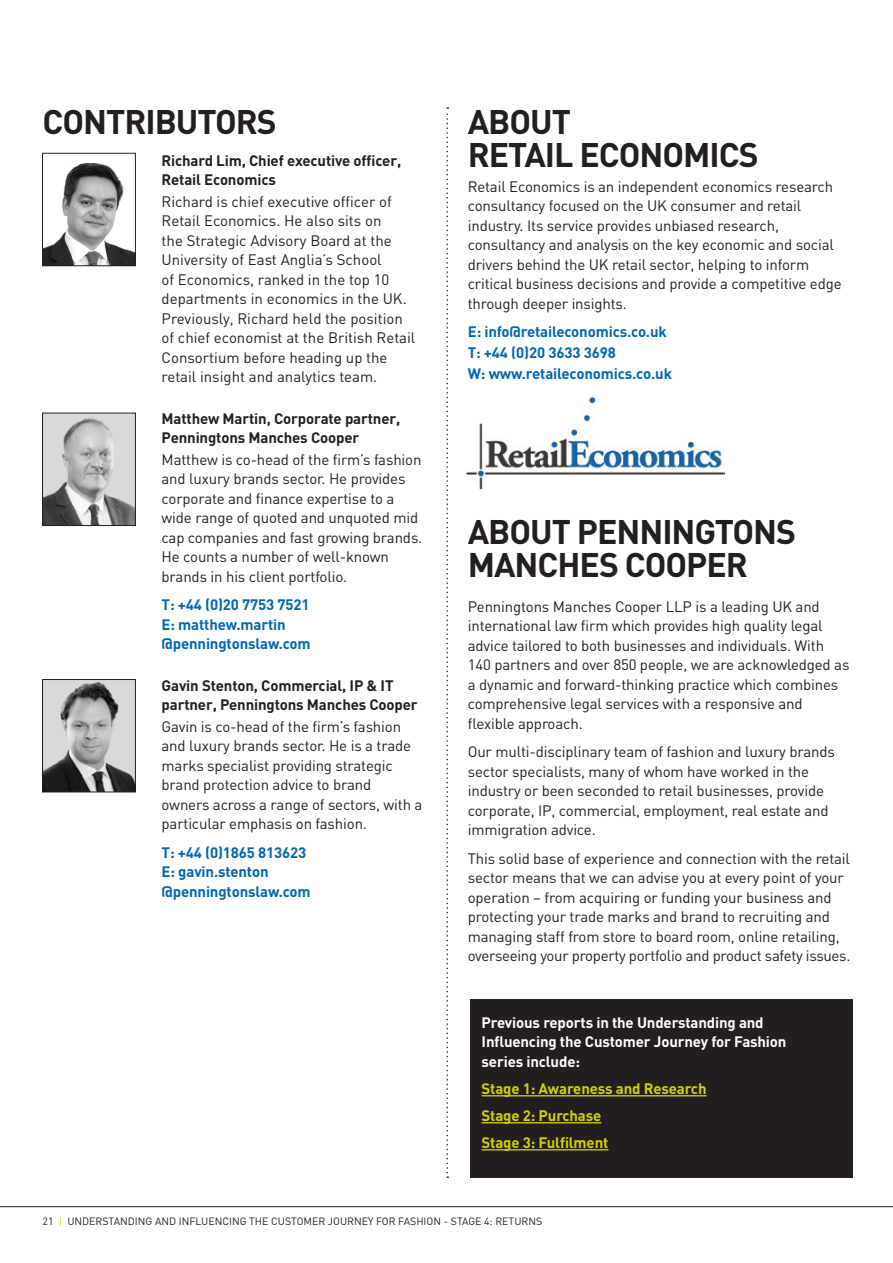
<style>
.page{position:relative;width:893px;height:1263px;background:#fff}
.page>*{position:absolute;margin:0;border:0;box-sizing:border-box;transform-origin:0 0}
.big_heading{font:700 33.75px/33px "DIN";letter-spacing:-.03em;color:#231f20}
.body_text{font:15px/19.5px "DIN";letter-spacing:-.01em;color:#231f20}
.body_text-2{font:700 15px/19.5px "DIN";letter-spacing:-.01em;color:#0166b3}
.body_text-3{font:700 15px/19.5px "DIN";letter-spacing:-.01em;color:#231f20}
.body_text-4{font:700 15px/19.5px "DIN";letter-spacing:-.01em;color:#fff}
.body_text-5{font:700 15px "DIN";letter-spacing:-.01em;color:#cfd400}
.t1{font:10.5px "DIN";color:#231f20}
.s1{color:#cfd400}
</style>
<div class="page">
<svg style="left:446px;top:107px;width:2px;height:1071px"></svg>
<img style="left:44px;top:415px;width:90px;height:109px">
<div style="left:42px;top:413px;width:94px;height:113px;border:1px solid #231f20"></div>
<img style="left:44px;top:162px;width:90px;height:102px">
<div style="left:42px;top:153px;width:94px;height:113px;border:1px solid #231f20"></div>
<img style="left:44px;top:681px;width:90px;height:109px">
<div style="left:42px;top:679px;width:94px;height:113px;border:1px solid #231f20"></div>
<img style="left:466px;top:396px;width:258px;height:93px">
<div style="left:470px;top:999px;width:383px;height:179px;background:#231f20"></div>
<hr style="left:482px;top:1095px;width:225px;height:1px;background:#cfd400">
<hr style="left:482px;top:1122px;width:119px;height:1px;background:#cfd400">
<hr style="left:482px;top:1149px;width:126px;height:1px;background:#cfd400">
<hr style="left:0;top:1206px;width:893px;height:1px;background:#231f20">
<p class="big_heading" style="left:43px;top:104px;width:236px">CONTRIBUTORS</p>
<p class="body_text-3" style="left:162px;top:150px;width:241px">Richard Lim, Chief executive officer,<br>Retail Economics</p>
<p class="body_text" style="left:162px;top:191px;width:255px">Richard is chief executive officer of Retail Economics. He also sits on<br>the Strategic Advisory Board at the University of East Anglia’s School<br>of Economics, ranked in the top 10 departments in economics in the UK.<br>Previously, Richard held the position of chief economist at the British Retail Consortium before heading up the retail insight and analytics team.</p>
<p class="body_text-3" style="left:162px;top:408px;width:240px">Matthew Martin, Corporate partner,<br>Penningtons Manches Cooper</p>
<p class="body_text" style="left:162px;top:449px;width:262px">Matthew is co-head of the firm’s fashion and luxury brands sector. He provides corporate and finance expertise to a wide range of quoted and unquoted mid cap companies and fast growing brands.<br>He counts a number of well-known brands in his client portfolio.</p>
<p class="body_text-2" style="left:162px;top:594px;width:151px">T: +44 (0)20 7753 7521<br>E: matthew.martin @penningtonslaw.com</p>
<p class="body_text-3" style="left:162px;top:675px;width:258px">Gavin Stenton, Commercial, IP &amp; IT partner, Penningtons Manches Cooper</p>
<p class="body_text" style="left:162px;top:716px;width:262px">Gavin is co-head of the firm’s fashion and luxury brands sector. He is a trade marks specialist providing strategic brand protection advice to brand owners across a range of sectors, with a particular emphasis on fashion.</p>
<p class="body_text-2" style="left:162px;top:842px;width:151px">T: +44 (0)1865 813623<br>E: gavin.stenton @penningtonslaw.com</p>
<p class="big_heading" style="left:468px;top:104px;width:292px">ABOUT<br>RETAIL ECONOMICS</p>
<p class="body_text" style="left:468px;top:176px;width:375px">Retail Economics is an independent economics research consultancy focused on the UK consumer and retail industry. Its service provides unbiased research, consultancy and analysis on the key economic and social drivers behind the UK retail sector, helping to inform critical business decisions and provide a competitive edge through deeper insights.</p>
<p class="body_text-2" style="left:468px;top:322px;width:201px">E: info@retaileconomics.co.uk</p>
<p class="body_text-2" style="left:468px;top:343px;width:150px">T: +44 (0)20 3633 3698</p>
<p class="body_text-2" style="left:468px;top:364px;width:206px">W: www.retaileconomics.co.uk</p>
<p class="big_heading" style="left:468px;top:513px;width:330px">ABOUT PENNINGTONS<br>MANCHES COOPER</p>
<p class="body_text" style="left:468px;top:596px;width:383px">Penningtons Manches Cooper LLP is a leading UK and international law firm which provides high quality legal advice tailored to both businesses and individuals. With 140 partners and over 850 people, we are acknowledged as a dynamic and forward-thinking practice which combines comprehensive legal services with a responsive and flexible approach.</p>
<p class="body_text" style="left:468px;top:742px;width:369px">Our multi-disciplinary team of fashion and luxury brands sector specialists, many of whom have worked in the industry or been seconded to retail businesses, provide corporate, IP, commercial, employment, real estate and immigration advice.</p>
<p class="body_text" style="left:468px;top:848px;width:384px">This solid base of experience and connection with the retail sector means that we can advise you at every point of your operation – from acquiring or funding your business and protecting your trade marks and brand to recruiting and managing staff from store to board room, online retailing, overseeing your property portfolio and product safety issues.</p>
<p class="body_text-4" style="left:482px;top:1012px;width:306px">Previous reports in the Understanding and<br>Influencing the Customer Journey for Fashion series include:</p>
<p class="body_text-5" style="left:482px;top:1078px;width:226px">Stage 1: Awareness and Research</p>
<p class="body_text-5" style="left:482px;top:1105px;width:121px">Stage 2: Purchase</p>
<p class="body_text-5" style="left:482px;top:1132px;width:128px">Stage 3: Fulfilment</p>
<p class="t1" style="left:43px;top:1215px;width:501px">21 <span class="s1">|</span> UNDERSTANDING AND INFLUENCING THE CUSTOMER JOURNEY FOR FASHION - STAGE 4: RETURNS</p>
</div>
